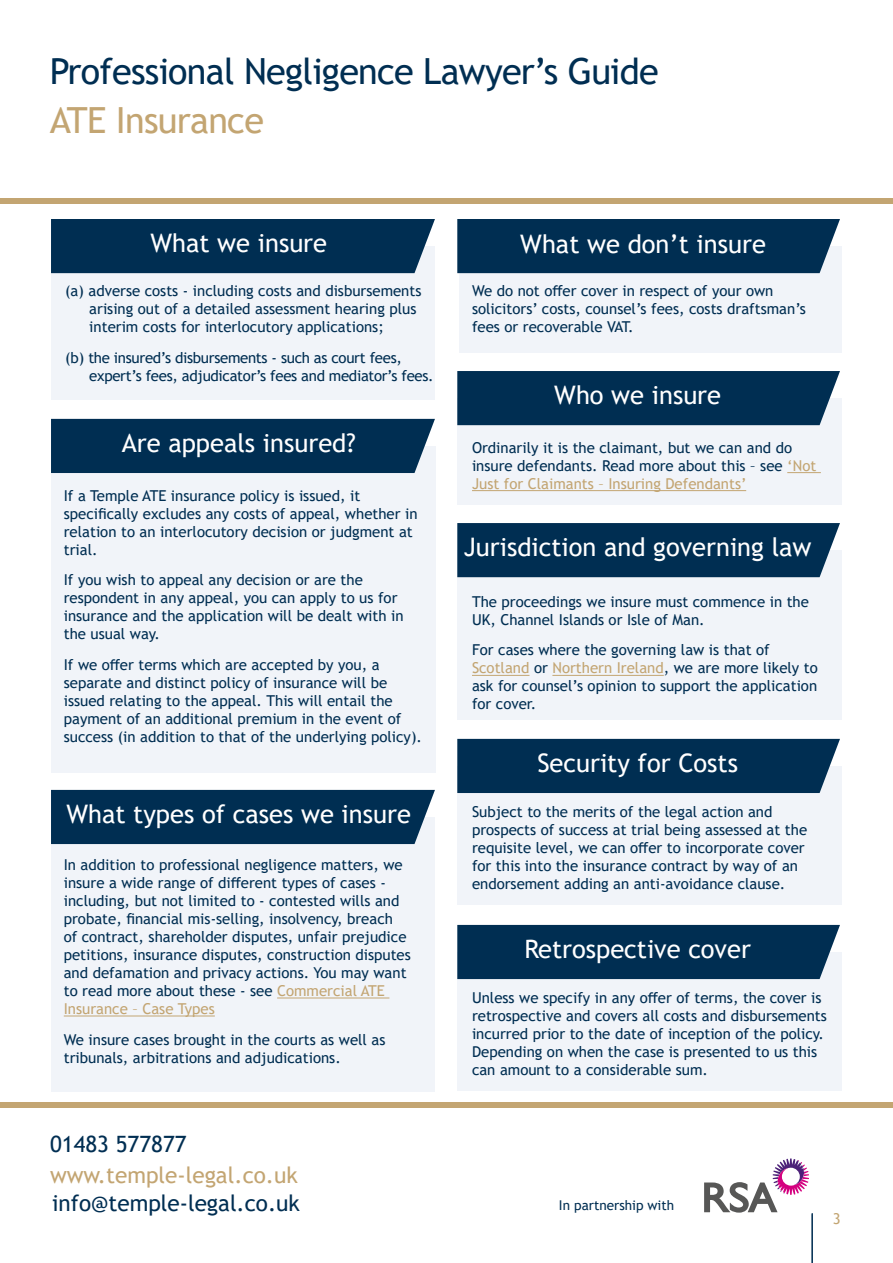
<style>
.page{position:relative;width:893px;height:1263px;background:#fff}
.page>*{position:absolute;margin:0;border:0;box-sizing:border-box;transform-origin:0 0}
.t1{font:36px "Trebuchet MS";letter-spacing:-.02em;color:#002e52}
.t2{font:36px "Trebuchet MS";letter-spacing:-.02em;color:#c3a572}
.t3{font:25.5px "Trebuchet MS";color:#fff}
.t4{font:22.5px "Trebuchet MS";color:#002e52}
.t5{font:22.5px "Trebuchet MS";color:#c3a572}
.t6{font:15px/18px "Trebuchet MS";color:#002e52}
.t7{font:15px/18px "Trebuchet MS";letter-spacing:-.02em;color:#002e52}
.t8{font:15px "Trebuchet MS";color:#c3a572}
.t9{font:13.5px "Trebuchet MS";color:#002e52}
.s1{color:#c3a572}
</style>
<div class="page">
<div style="left:51px;top:817px;width:384px;height:274px;background:#f1f4f9"></div>
<div style="left:458px;top:398px;width:384px;height:107px;background:#f1f4f9"></div>
<div style="left:51px;top:246px;width:384px;height:153px;background:#f1f4f9"></div>
<hr style="left:812px;top:1213px;width:1px;height:50px;background:#002e52">
<div style="left:0;top:199px;width:893px;height:5px;background:#c3a572"></div>
<svg style="left:704px;top:1158px;width:105px;height:54px"></svg>
<div style="left:459px;top:246px;width:383px;height:107px;background:#f1f4f9"></div>
<div style="left:457px;top:371px;width:383px;height:54px;background:#002e52"></div>
<div style="left:51px;top:446px;width:385px;height:327px;background:#f1f4f9"></div>
<div style="left:51px;top:419px;width:384px;height:54px;background:#002e52"></div>
<div style="left:51px;top:219px;width:384px;height:54px;background:#002e52"></div>
<div style="left:457px;top:219px;width:383px;height:54px;background:#002e52"></div>
<div style="left:51px;top:790px;width:384px;height:54px;background:#002e52"></div>
<hr style="left:787px;top:472px;width:34px;height:1px;background:#c3a572">
<hr style="left:472px;top:490px;width:274px;height:1px;background:#c3a572">
<div style="left:0;top:1102px;width:893px;height:5px;background:#c3a572"></div>
<hr style="left:277px;top:997px;width:112px;height:1px;background:#c3a572">
<hr style="left:64px;top:1015px;width:151px;height:1px;background:#c3a572">
<div style="left:458px;top:550px;width:384px;height:170px;background:#f1f4f9"></div>
<div style="left:457px;top:523px;width:383px;height:54px;background:#002e52"></div>
<hr style="left:472px;top:675px;width:57px;height:1px;background:#c3a572">
<hr style="left:552px;top:675px;width:112px;height:1px;background:#c3a572">
<div style="left:458px;top:952px;width:384px;height:138px;background:#f1f4f9"></div>
<div style="left:457px;top:925px;width:383px;height:54px;background:#002e52"></div>
<div style="left:458px;top:766px;width:384px;height:138px;background:#f1f4f9"></div>
<div style="left:457px;top:739px;width:383px;height:54px;background:#002e52"></div>
<h1 class="t1" style="left:50px;top:48px;width:610px">Professional Negligence Lawyer’s Guide</h1>
<h1 class="t2" style="left:50px;top:98px;width:216px">ATE Insurance</h1>
<h2 class="t3" style="left:150px;top:227px;width:178px">What we insure</h2>
<h2 class="t3" style="left:520px;top:227px;width:247px">What we don’t insure</h2>
<p class="t6" style="left:89px;top:282px;width:334px;text-indent:-24px">(a) adverse costs - including costs and disbursements arising out of a detailed assessment hearing plus interim costs for interlocutory applications;</p>
<p class="t7" style="left:89px;top:349px;width:346px;text-indent:-24px">(b) the insured’s disbursements - such as court fees, expert’s fees, adjudicator’s fees and mediator’s fees.</p>
<h2 class="t3" style="left:122px;top:427px;width:235px">Are appeals insured?</h2>
<p class="t6" style="left:64px;top:486px;width:355px">If a Temple ATE insurance policy is issued, it specifically excludes any costs of appeal, whether in relation to an interlocutory decision or judgment at trial.</p>
<p class="t6" style="left:64px;top:571px;width:341px">If you wish to appeal any decision or are the respondent in any appeal, you can apply to us for insurance and the application will be dealt with in the usual way.</p>
<p class="t6" style="left:64px;top:656px;width:360px">If we offer terms which are accepted by you, a separate and distinct policy of insurance will be issued relating to the appeal. This will entail the payment of an additional premium in the event of success (in addition to that of the underlying policy).</p>
<h2 class="t3" style="left:66px;top:797px;width:346px">What types of cases we insure</h2>
<p class="t6" style="left:64px;top:856px;width:349px">In addition to professional negligence matters, we insure a wide range of different types of cases - including, but not limited to - contested wills and probate, financial mis-selling, insolvency, breach<br>of contract, shareholder disputes, unfair prejudice petitions, insurance disputes, construction disputes and defamation and privacy actions. You may want to read more about these - see <span class="s1">Commercial ATE Insurance – Case Types</span></p>
<p class="t6" style="left:64px;top:1030px;width:323px">We insure cases brought in the courts as well as tribunals, arbitrations and adjudications.</p>
<h3 class="t4" style="left:50px;top:1130px;width:138px">01483 577877</h3>
<h3 class="t5" style="left:50px;top:1160px;width:249px">www.temple-legal.co.uk</h3>
<h3 class="t4" style="left:52px;top:1189px;width:249px">info@temple-legal.co.uk</h3>
<p class="t6" style="left:472px;top:282px;width:335px">We do not offer cover in respect of your own solicitors’ costs, counsel’s fees, costs draftsman’s fees or recoverable VAT.</p>
<h2 class="t3" style="left:554px;top:379px;width:168px">Who we insure</h2>
<p class="t6" style="left:472px;top:438px;width:346px">Ordinarily it is the claimant, but we can and do insure defendants. Read more about this – see <span class="s1">‘Not<br>Just for Claimants – Insuring Defendants’</span></p>
<h2 class="t3" style="left:464px;top:531px;width:349px">Jurisdiction and governing law</h2>
<p class="t6" style="left:472px;top:592px;width:338px">The proceedings we insure must commence in the<br>UK, Channel Islands or Isle of Man.</p>
<p class="t6" style="left:472px;top:641px;width:347px">For cases where the governing law is that of <span class="s1">Scotland</span> or <span class="s1">Northern Ireland</span>, we are more likely to ask for counsel’s opinion to support the application for cover.</p>
<h2 class="t3" style="left:537px;top:746px;width:202px">Security for Costs</h2>
<p class="t6" style="left:472px;top:802px;width:337px">Subject to the merits of the legal action and prospects of success at trial being assessed at the requisite level, we can offer to incorporate cover for this into the insurance contract by way of an endorsement adding an anti-avoidance clause.</p>
<h2 class="t3" style="left:524px;top:932px;width:228px">Retrospective cover</h2>
<p class="t6" style="left:472px;top:988px;width:356px">Unless we specify in any offer of terms, the cover is retrospective and covers all costs and disbursements incurred prior to the date of inception of the policy.<br>Depending on when the case is presented to us this can amount to a considerable sum.</p>
<p class="t9" style="left:559px;top:1197px;width:117px">In partnership with</p>
<p class="t8" style="left:833px;top:1209px;width:9px">3</p>
</div>
